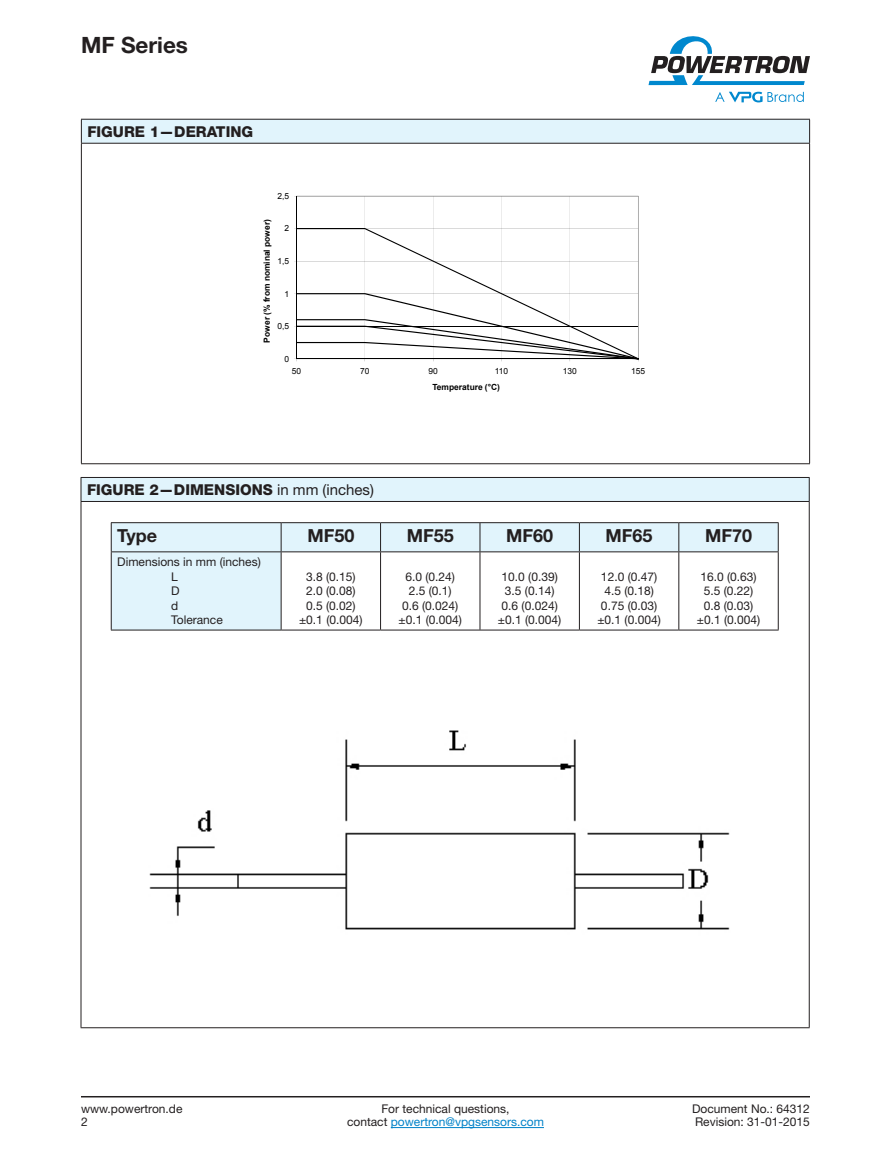
<style>
.page{position:relative;width:891px;height:1175px;background:#fff}
.page>*{position:absolute;margin:0;border:0;box-sizing:border-box;transform-origin:0 0}
.Part_Model_Number_Le{font:700 22.5px "Helvetica Neue LT Std";color:#231f20}
.t1{font:700 18px "Helvetica Neue LT Std";color:#231f20}
.Table_Heading{font:800 15px "Helvetica Neue LT Std";color:#231f20}
.Rev-Date-Right{font:12px/13.5px "Helvetica Neue LT Std";color:#231f20;text-align:center}
.Footer_Left{font:12px "Helvetica Neue LT Std";color:#231f20}
.Document_Number_Righ{font:12px "Helvetica Neue LT Std";color:#231f20}
.t2{font:700 8.4px "Arial";color:#000}
.t3{font:8.4px "Arial";color:#000}
.s1{font-weight:400}
.s2{color:#0082c8}
</style>
<div class="page">
<hr style="left:391px;top:1127px;width:153px;height:1px;background:#0082c8">
<hr style="left:81px;top:1096px;width:729px;height:1px;background:#231f20">
<svg style="left:715px;top:92px;width:89px;height:10px"></svg>
<svg style="left:649px;top:36px;width:161px;height:49px"></svg>
<div style="left:81px;top:477px;width:728px;height:24px;background:#e1f4fc"></div>
<hr style="left:81px;top:477px;width:729px;height:1px;background:#231f20">
<svg style="left:81px;top:478px;width:1px;height:23px"></svg>
<svg style="left:809px;top:478px;width:1px;height:23px"></svg>
<hr style="left:81px;top:501px;width:729px;height:1px;background:#231f20">
<hr style="left:81px;top:502px;width:1px;height:525px;background:#231f20">
<hr style="left:809px;top:502px;width:1px;height:525px;background:#231f20">
<hr style="left:81px;top:1027px;width:729px;height:1px;background:#231f20">
<div style="left:81px;top:119px;width:729px;height:24px;background:#e1f4fc"></div>
<hr style="left:81px;top:119px;width:729px;height:1px;background:#231f20">
<svg style="left:81px;top:120px;width:1px;height:23px"></svg>
<svg style="left:809px;top:120px;width:1px;height:23px"></svg>
<hr style="left:81px;top:143px;width:729px;height:1px;background:#231f20">
<hr style="left:81px;top:144px;width:1px;height:319px;background:#231f20">
<hr style="left:809px;top:144px;width:1px;height:319px;background:#231f20">
<hr style="left:81px;top:463px;width:729px;height:1px;background:#231f20">
<svg style="left:296px;top:196px;width:343px;height:32px"></svg>
<svg style="left:296px;top:228px;width:343px;height:133px"></svg>
<div style="left:112px;top:523px;width:169px;height:106px;background:#e1f4fc"></div>
<hr style="left:111px;top:522px;width:170px;height:1px;background:#231f20">
<svg style="left:111px;top:523px;width:1px;height:28px"></svg>
<hr style="left:111px;top:551px;width:170px;height:1px;background:#231f20">
<hr style="left:281px;top:522px;width:100px;height:1px;background:#231f20">
<hr style="left:381px;top:522px;width:99px;height:1px;background:#231f20">
<hr style="left:480px;top:522px;width:99px;height:1px;background:#231f20">
<hr style="left:579px;top:522px;width:100px;height:1px;background:#231f20">
<hr style="left:679px;top:522px;width:100px;height:1px;background:#231f20">
<svg style="left:281px;top:523px;width:498px;height:107px"></svg>
<hr style="left:679px;top:551px;width:100px;height:1px;background:#231f20">
<hr style="left:111px;top:552px;width:1px;height:77px;background:#231f20">
<hr style="left:281px;top:552px;width:1px;height:77px;background:#231f20">
<hr style="left:111px;top:629px;width:170px;height:1px;background:#231f20">
<img style="left:149px;top:730px;width:581px;height:200px">
<p class="Part_Model_Number_Le" style="left:81px;top:31px;width:109px">MF Series</p>
<p class="Table_Heading" style="left:87px;top:122px;width:167px">FIGURE 1—DERATING</p>
<p class="t3" style="left:278px;top:190px;width:13px">2,5</p>
<p class="t2" style="left:261px;top:342px;width:125px;rotate:-90deg">Power (% from nominal power)</p>
<p class="t3" style="left:285px;top:223px;width:6px">2</p>
<p class="t3" style="left:278px;top:255px;width:13px">1,5</p>
<p class="t3" style="left:285px;top:288px;width:6px">1</p>
<p class="t3" style="left:278px;top:320px;width:13px">0,5</p>
<p class="t3" style="left:285px;top:353px;width:6px">0</p>
<p class="t3" style="left:292px;top:365px;width:11px">50</p>
<p class="t3" style="left:360px;top:365px;width:11px">70</p>
<p class="t3" style="left:429px;top:365px;width:11px">90</p>
<p class="t3" style="left:495px;top:365px;width:15px">110</p>
<p class="t3" style="left:563px;top:365px;width:16px">130</p>
<p class="t3" style="left:631px;top:365px;width:16px">155</p>
<p class="t2" style="left:432px;top:381px;width:69px">Temperature (°C)</p>
<p class="Table_Heading" style="left:87px;top:480px;width:289px">FIGURE 2—DIMENSIONS <span class="s1">in mm (inches)</span></p>
<p class="t1" style="left:117px;top:524px;width:42px">Type</p>
<p class="t1" style="left:307px;top:524px;width:49px">MF50</p>
<p class="t1" style="left:407px;top:524px;width:49px">MF55</p>
<p class="t1" style="left:506px;top:524px;width:49px">MF60</p>
<p class="t1" style="left:606px;top:524px;width:49px">MF65</p>
<p class="t1" style="left:705px;top:524px;width:49px">MF70</p>
<p class="Rev-Date-Right" style="left:117px;top:555px;width:145px">Dimensions in mm (inches)</p>
<p class="Rev-Date-Right" style="left:171px;top:569px;width:8px">L</p>
<p class="Rev-Date-Right" style="left:171px;top:584px;width:10px">D</p>
<p class="Rev-Date-Right" style="left:171px;top:598px;width:9px">d</p>
<p class="Rev-Date-Right" style="left:171px;top:613px;width:53px">Tolerance</p>
<p class="Rev-Date-Right" style="left:306px;top:569px;width:51px">3.8 (0.15)</p>
<p class="Rev-Date-Right" style="left:306px;top:584px;width:51px">2.0 (0.08)</p>
<p class="Rev-Date-Right" style="left:306px;top:598px;width:51px">0.5 (0.02)</p>
<p class="Rev-Date-Right" style="left:299px;top:613px;width:65px">±0.1 (0.004)</p>
<p class="Rev-Date-Right" style="left:405px;top:569px;width:51px">6.0 (0.24)</p>
<p class="Rev-Date-Right" style="left:409px;top:584px;width:44px">2.5 (0.1)</p>
<p class="Rev-Date-Right" style="left:402px;top:598px;width:58px">0.6 (0.024)</p>
<p class="Rev-Date-Right" style="left:399px;top:613px;width:65px">±0.1 (0.004)</p>
<p class="Rev-Date-Right" style="left:502px;top:569px;width:58px">10.0 (0.39)</p>
<p class="Rev-Date-Right" style="left:505px;top:584px;width:51px">3.5 (0.14)</p>
<p class="Rev-Date-Right" style="left:502px;top:598px;width:58px">0.6 (0.024)</p>
<p class="Rev-Date-Right" style="left:498px;top:613px;width:65px">±0.1 (0.004)</p>
<p class="Rev-Date-Right" style="left:601px;top:569px;width:58px">12.0 (0.47)</p>
<p class="Rev-Date-Right" style="left:604px;top:584px;width:51px">4.5 (0.18)</p>
<p class="Rev-Date-Right" style="left:601px;top:598px;width:58px">0.75 (0.03)</p>
<p class="Rev-Date-Right" style="left:597px;top:613px;width:65px">±0.1 (0.004)</p>
<p class="Rev-Date-Right" style="left:700px;top:569px;width:58px">16.0 (0.63)</p>
<p class="Rev-Date-Right" style="left:704px;top:584px;width:51px">5.5 (0.22)</p>
<p class="Rev-Date-Right" style="left:704px;top:598px;width:51px">0.8 (0.03)</p>
<p class="Rev-Date-Right" style="left:697px;top:613px;width:65px">±0.1 (0.004)</p>
<p class="Footer_Left" style="left:81px;top:1101px;width:103px">www.powertron.de</p>
<p class="Footer_Left" style="left:81px;top:1114px;width:8px">2</p>
<p class="Rev-Date-Right" style="left:347px;top:1101px;width:198px">For technical questions,<br>contact <span class="s2">powertron@vpgsensors.com</span></p>
<p class="Document_Number_Righ" style="left:692px;top:1101px;width:119px">Document No.: 64312</p>
<p class="Rev-Date-Right" style="left:695px;top:1115px;width:116px">Revision: 31-01-2015</p>
</div>
